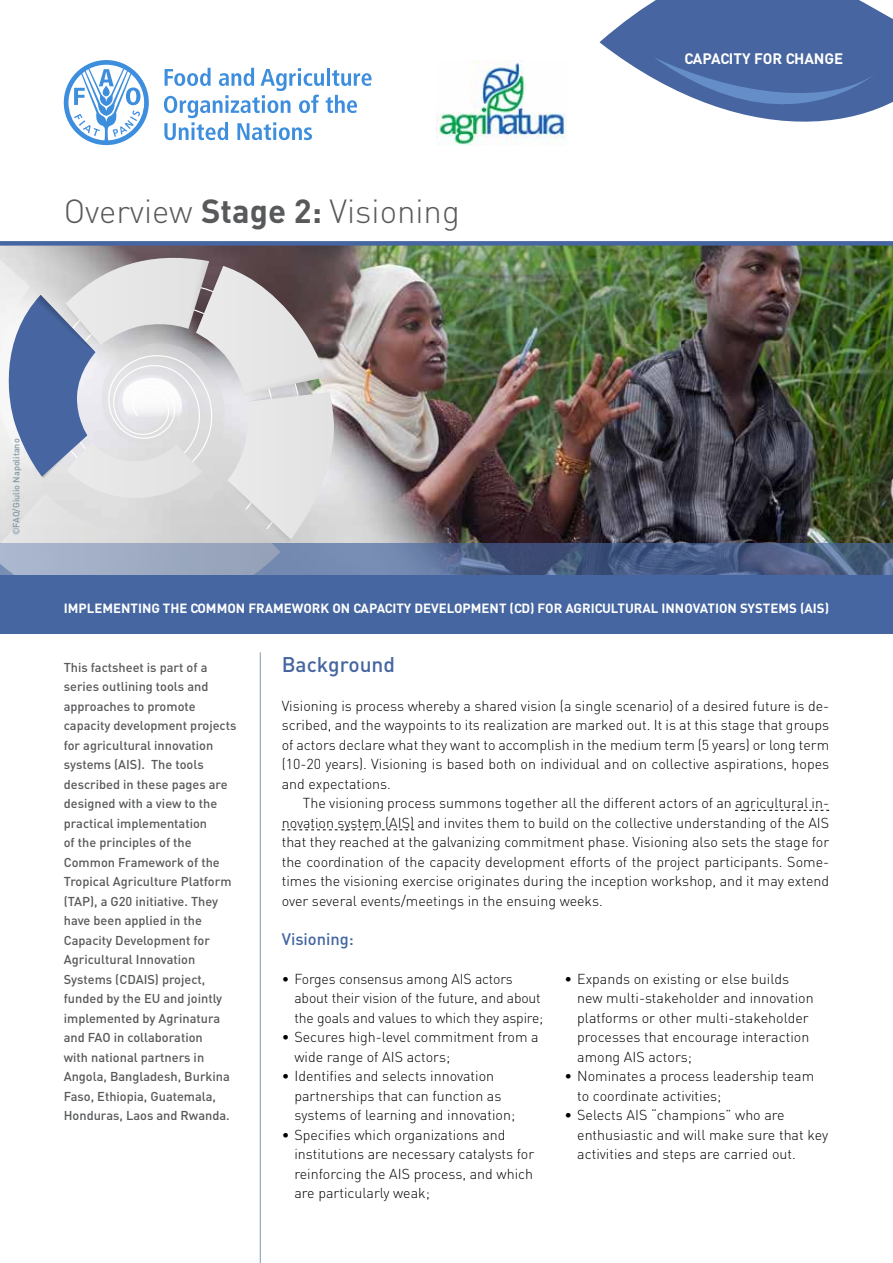
<style>
.page{position:relative;width:893px;height:1263px;background:#fff}
.page>*{position:absolute;margin:0;border:0;box-sizing:border-box;transform-origin:0 0}
.t1{font:300 33px "DIN";color:#58595b}
.t2{font:500 21px "DIN";color:#4566a1}
.t3{font:500 16.5px "DIN";color:#4566a1}
.t4{font:700 15px "DIN";color:#fff}
.t5{font:300 14.25px/19.5px "DIN";color:#000}
.t6{font:700 13.2px "DIN";color:#fff}
.t7{font:500 12.75px/19.5px "DIN";color:#58595b}
.t8{font:500 9px "DIN";color:#8199a6}
.s1{font-weight:700}
</style>
<div class="page">
<img style="left:336px;top:246px;width:557px;height:298px">
<svg style="left:336px;top:544px;width:557px;height:31px;background:#51648b"></svg>
<div style="left:0;top:241px;width:893px;height:5px;background:#4566a1"></div>
<svg style="left:600px;top:0;width:293px;height:108px;fill:#4765a0"></svg>
<svg style="left:654px;top:57px;width:226px;height:65px"></svg>
<svg style="left:0;top:241px;width:336px;height:334px;background:#c0c3cc"></svg>
<hr style="left:260px;top:652px;width:1px;height:611px;background:#8199a6">
<div style="left:0;top:575px;width:893px;height:59px;background:#4566a1"></div>
<svg style="left:64px;top:60px;width:85px;height:85px"></svg>
<svg style="left:164px;top:68px;width:208px;height:72px"></svg>
<img style="left:437px;top:60px;width:129px;height:85px">
<svg style="left:735px;top:810px;width:94px;height:1px"></svg>
<svg style="left:282px;top:829px;width:132px;height:1px"></svg>
<h1 class="t1" style="left:64px;top:189px;width:398px">Overview <span class="s1">STAGE 2:</span> Visioning</h1>
<p class="t4" style="left:685px;top:49px;width:160px">CAPACITY FOR CHANGE</p>
<p class="t8" style="left:10px;top:535px;width:98px;rotate:-90deg">©FAO/Giulio Napolitano</p>
<p class="t6" style="left:64px;top:600px;width:58px">IMPLEMENTING</p>
<p class="t6" style="left:163px;top:600px;width:9px">THE</p>
<p class="t6" style="left:190px;top:600px;width:67px">COMMON FRA</p>
<p class="t6" style="left:273px;top:600px;width:96px">MEWOR K ON CAPACITY</p>
<p class="t6" style="left:415px;top:600px;width:76px">DEVELOPMENT</p>
<p class="t6" style="left:510px;top:600px;width:37px">(CD) FOR</p>
<p class="t6" style="left:565px;top:600px;width:17px">AGRIC</p>
<p class="t6" style="left:602px;top:600px;width:73px">ULTURAL INNO</p>
<p class="t6" style="left:693px;top:600px;width:16px">VATION</p>
<p class="t6" style="left:740px;top:600px;width:17px">SYSTE</p>
<p class="t6" style="left:778px;top:600px;width:52px">MS (AIS)</p>
<p class="t7" style="left:64px;top:657px;width:174px">This factsheet is part of a series outlining tools and approaches to promote capacity development projects for agricultural innovation systems (AIS). The tools described in these pages are designed with a view to the practical implementation<br>of the principles of the<br>Common Framework of the<br>Tropical Agriculture Platform (TAP), a G20 initiative. They have been applied in the<br>Capacity Development for<br>Agricultural Innovation<br>Systems (CDAIS) project, funded by the EU and jointly implemented by Agrinatura and FAO in collaboration<br>with national partners in<br>Angola, Bangladesh, Burkina<br>Faso, Ethiopia, Guatemala,<br>Honduras, Laos and Rwanda.</p>
<h2 class="t2" style="left:282px;top:650px;width:115px">Background</h2>
<p class="t5" style="left:282px;top:695px;width:549px;text-align:justify">Visioning is process whereby a shared vision (a single scenario) of a desired future is de&shy;scribed, and the waypoints to its realization are marked out. It is at this stage that groups of actors declare what they want to accomplish in the medium term (5 years) or long term (10-20 years). Visioning is based both on individual and on collective aspirations, hopes and expectations.</p>
<p class="t5" style="left:282px;top:793px;width:549px;text-align:justify;text-indent:21px">The visioning process summons together all the different actors of an agricultural in&shy;novation system (AIS) and invites them to build on the collective understanding of the AIS that they reached at the galvanizing commitment phase. Visioning also sets the stage for the coordination of the capacity development efforts of the project participants. Some&shy;times the visioning exercise originates during the inception workshop, and it may extend over several events/meetings in the ensuing weeks.</p>
<p class="t3" style="left:282px;top:928px;width:74px">Visioning:</p>
<p class="t5" style="left:294px;top:968px;width:250px;text-indent:-13px">• Forges consensus among AIS actors about their vision of the future, and about the goals and values to which they aspire;</p>
<p class="t5" style="left:294px;top:1027px;width:246px;text-indent:-13px">• Secures high-level commitment from a wide range of AIS actors;</p>
<p class="t5" style="left:294px;top:1066px;width:222px;text-indent:-13px">• Identifies and selects innovation partnerships that can function as systems of learning and innovation;</p>
<p class="t5" style="left:294px;top:1124px;width:241px;text-indent:-13px">• Specifies which organizations and institutions are necessary catalysts for reinforcing the AIS process, and which are particularly weak;</p>
<p class="t5" style="left:577px;top:968px;width:238px;text-indent:-13px">• Expands on existing or else builds new multi-stakeholder and innovation platforms or other multi-stakeholder processes that encourage interaction among AIS actors;</p>
<p class="t5" style="left:577px;top:1066px;width:239px;text-indent:-13px">• Nominates a process leadership team to coordinate activities;</p>
<p class="t5" style="left:577px;top:1105px;width:252px;text-indent:-13px">• Selects AIS “champions” who are enthusiastic and will make sure that key activities and steps are carried out.</p>
</div>
